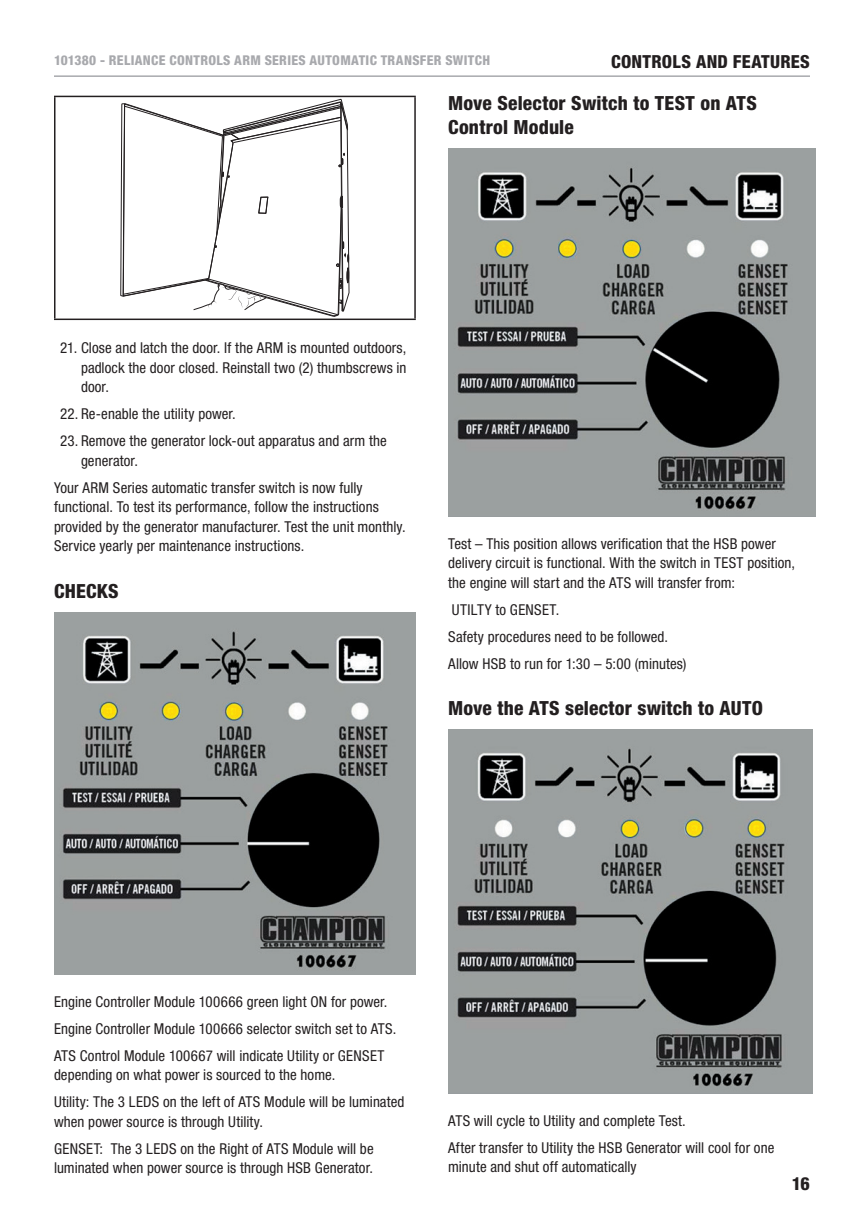
<style>
.page{position:relative;width:864px;height:1215px;background:#fff}
.page>*{position:absolute;margin:0;border:0;box-sizing:border-box;transform-origin:0 0}
.t1{font:800 condensed 19.5px/24px "Helvetica Neue LT Std";letter-spacing:.01em;color:#231f20}
.t2{font:800 condensed 18px "Helvetica Neue LT Std";color:#231f20}
.t3{font:condensed 15px/19.5px "Helvetica Neue LT Std";letter-spacing:.005em;color:#231f20}
.t4{font:800 condensed 13.5px "Helvetica Neue LT Std";letter-spacing:.02em;color:#a8a9ad}
</style>
<div class="page">
<hr style="left:54px;top:75px;width:756px;height:2px;background:#a8a9ad">
<hr style="left:54px;top:96px;width:362px;height:1px;background:#231f20">
<hr style="left:54px;top:97px;width:2px;height:222px;background:#231f20">
<hr style="left:414px;top:97px;width:2px;height:222px;background:#231f20">
<hr style="left:54px;top:319px;width:362px;height:1px;background:#231f20">
<svg style="left:123px;top:97px;width:225px;height:222px"></svg>
<svg style="left:120px;top:102px;width:229px;height:214px"></svg>
<img style="left:54px;top:612px;width:362px;height:363px">
<img style="left:448px;top:148px;width:368px;height:369px">
<img style="left:448px;top:730px;width:364px;height:364px">
<p class="t4" style="left:54px;top:52px;width:71px">101380 - RELIANCE</p>
<p class="t4" style="left:169px;top:52px;width:17px">CONTROLS</p>
<p class="t4" style="left:234px;top:52px;width:46px">ARM SERIES</p>
<p class="t4" style="left:310px;top:52px;width:17px">AUTOMATIC</p>
<p class="t4" style="left:381px;top:52px;width:16px">TRANSFER</p>
<p class="t4" style="left:445px;top:52px;width:16px">SWITCH</p>
<p class="t2" style="left:611px;top:50px;width:21px">CONTROLS</p>
<p class="t2" style="left:696px;top:50px;width:12px">AND</p>
<p class="t2" style="left:733px;top:50px;width:20px">FEATURES</p>
<h1 class="t1" style="left:448px;top:90px;width:310px">MOVE SELECTOR SWITCH TO TEST ON ATS<br>CONTROL MODULE</h1>
<p class="t3" style="left:81px;top:338px;width:327px;text-align:justify;text-indent:-21px">21. Close and latch the door. If the ARM is mounted outdoors, padlock the door closed. Reinstall two (2) thumbscrews in door.</p>
<p class="t3" style="left:60px;top:404px;width:177px">22. Re-enable the utility power.</p>
<p class="t3" style="left:81px;top:431px;width:307px;text-indent:-21px">23. Remove the generator lock-out apparatus and arm the generator.</p>
<p class="t3" style="left:54px;top:477px;width:353px">Your ARM Series automatic transfer switch is now fully functional. To test its performance, follow the instructions provided by the generator manufacturer. Test the unit monthly.<br>Service yearly per maintenance instructions.</p>
<h1 class="t1" style="left:54px;top:578px;width:66px">CHECKS</h1>
<p class="t3" style="left:448px;top:533px;width:348px">Test – This position allows verification that the HSB power delivery circuit is functional. With the switch in TEST position, the engine will start and the ATS will transfer from:</p>
<p class="t3" style="left:448px;top:596px;width:240px;line-height:27px">UTILTY to GENSET.<br>Safety procedures need to be followed.<br>Allow HSB to run for 1:30 – 5:00 (minutes)</p>
<h1 class="t1" style="left:448px;top:696px;width:316px">MOVE THE ATS SELECTOR SWITCH TO AUTO</h1>
<p class="t3" style="left:54px;top:988px;width:344px;line-height:27px">Engine Controller Module 100666 green light ON for power.<br>Engine Controller Module 100666 selector switch set to ATS.<br>ATS Control Module 100667 will indicate Utility or GENSET</p>
<p class="t3" style="left:54px;top:1061px;width:352px;line-height:27px">depending on what power is sourced to the home.<br>Utility: The 3 LEDS on the left of ATS Module will be luminated</p>
<p class="t3" style="left:54px;top:1108px;width:321px;line-height:27px">when power source is through Utility.<br>GENSET: The 3 LEDS on the Right of ATS Module will be</p>
<p class="t3" style="left:54px;top:1158px;width:321px">luminated when power source is through HSB Generator.</p>
<p class="t3" style="left:448px;top:1107px;width:328px;line-height:27px">ATS will cycle to Utility and complete Test.<br>After transfer to Utility the HSB Generator will cool for one</p>
<p class="t3" style="left:448px;top:1157px;width:190px">minute and shut off automatically</p>
<p class="t2" style="left:792px;top:1172px;width:20px">16</p>
</div>
